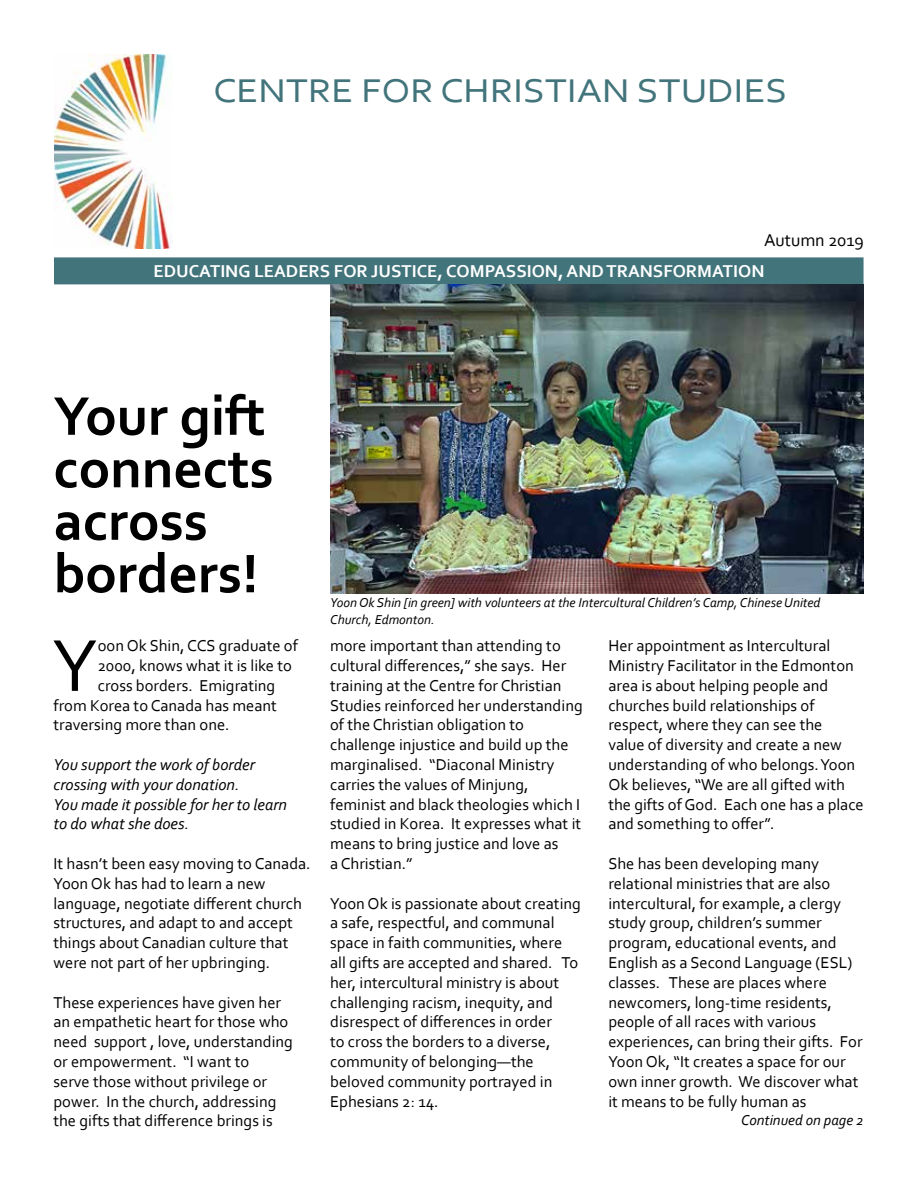
<style>
.page{position:relative;width:918px;height:1188px;background:#fff}
.page>*{position:absolute;margin:0;border:0;box-sizing:border-box;transform-origin:0 0}
.t1{font:77.1px "Corbel";color:#000}
.t2{font:700 57px/52.5px "Corbel";color:#000}
.t3{font:34.5px "Corbel";color:#42747b;scale:1.15 1}
.t4{font:700 18px "Corbel";color:#fff}
.t5{font:18px "Corbel";color:#000}
.t6{font:16.5px/19.8px "Corbel";color:#000}
.t7{font:italic 16.5px/19.8px "Corbel";color:#000}
.t8{font:italic 15px "Corbel";color:#000}
.t9{font:italic 13.5px/16.2px "Corbel";color:#000}
</style>
<div class="page">
<img style="left:54px;top:54px;width:119px;height:194px">
<div style="left:54px;top:257px;width:810px;height:27px;background:#42747b;border:2px solid #42747b"></div>
<img style="left:330px;top:284px;width:534px;height:310px">
<h3 class="t3" style="left:213px;top:70px;width:501px">CENTRE FOR CHRISTIAN STUDIES</h3>
<p class="t5" style="left:764px;top:228px;width:101px">Autumn 2019</p>
<p class="t4" style="left:153px;top:260px;width:613px">EDUCATING LEADERS FOR JUSTICE, COMPASSION, AND TRANSFORMATION</p>
<h2 class="t2" style="left:53px;top:388px;width:222px">Your gift connects across borders!</h2>
<h1 class="t1" style="left:52px;top:617px;width:47px">Y</h1>
<p class="t6" style="left:98px;top:635px;width:202px">oon Ok Shin, CCS graduate of</p>
<p class="t6" style="left:98px;top:655px;width:196px">2000, knows what it is like to</p>
<p class="t6" style="left:98px;top:675px;width:179px">cross borders. Emigrating</p>
<p class="t6" style="left:53px;top:695px;width:225px">from Korea to Canada has meant</p>
<p class="t6" style="left:53px;top:715px;width:178px">traversing more than one.</p>
<p class="t7" style="left:53px;top:754px;width:235px">You support the work of border crossing with your donation.<br>You made it possible for her to learn to do what she does.</p>
<p class="t6" style="left:53px;top:853px;width:259px">It hasn’t been easy moving to Canada.<br>Yoon Ok has had to learn a new language, negotiate different church structures, and adapt to and accept things about Canadian culture that were not part of her upbringing.</p>
<p class="t6" style="left:53px;top:992px;width:241px">These experiences have given her an empathetic heart for those who need support , love, understanding or empowerment. “I want to<br>serve those without privilege or power. In the church, addressing the gifts that difference brings is</p>
<p class="t9" style="left:330px;top:594px;width:492px">Yoon Ok Shin [in green] with volunteers at the Intercultural Children’s Camp, Chinese United<br>Church, Edmonton.</p>
<p class="t6" style="left:330px;top:635px;width:254px">more important than attending to cultural differences,” she says. Her training at the Centre for Christian Studies reinforced her understanding of the Christian obligation to challenge injustice and build up the marginalised. “Diaconal Ministry carries the values of Minjung, feminist and black theologies which I studied in Korea. It expresses what it means to bring justice and love as<br>a Christian.”</p>
<p class="t6" style="left:330px;top:893px;width:252px">Yoon Ok is passionate about creating a safe, respectful, and communal space in faith communities, where all gifts are accepted and shared. To her, intercultural ministry is about challenging racism, inequity, and disrespect of differences in order<br>to cross the borders to a diverse, community of belonging—the beloved community portrayed in<br>Ephesians 2: 14.</p>
<p class="t6" style="left:608px;top:635px;width:257px">Her appointment as Intercultural Ministry Facilitator in the Edmonton area is about helping people and churches build relationships of respect, where they can see the<br>value of diversity and create a new understanding of who belongs. Yoon Ok believes, “We are all gifted with the gifts of God. Each one has a place and something to offer”.</p>
<p class="t6" style="left:608px;top:853px;width:256px">She has been developing many relational ministries that are also intercultural, for example, a clergy study group, children’s summer program, educational events, and English as a Second Language (ESL) classes. These are places where newcomers, long-time residents, people of all races with various experiences, can bring their gifts. For Yoon Ok, “It creates a space for our own inner growth. We discover what it means to be fully human as</p>
<p class="t8" style="left:741px;top:1110px;width:124px">Continued on page 2</p>
</div>
